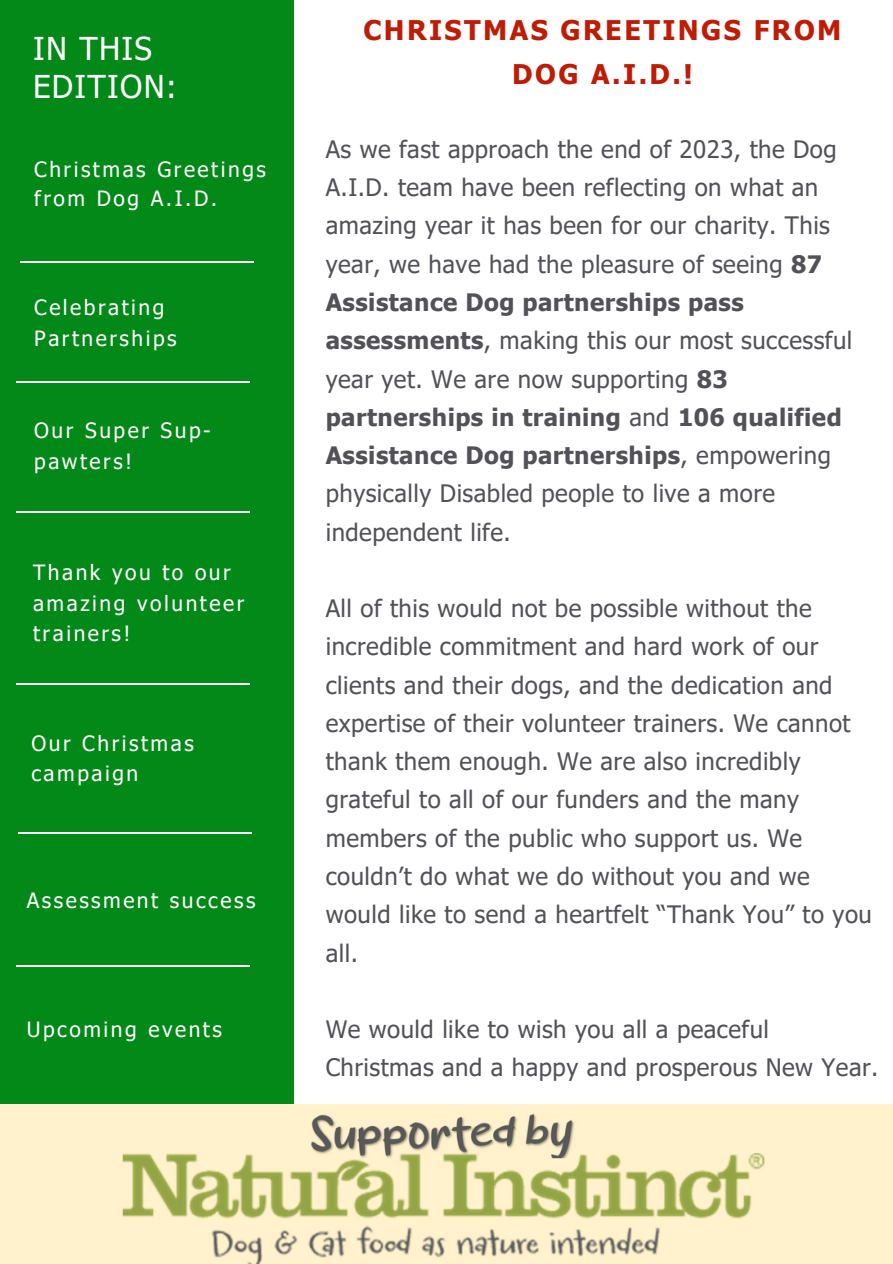
<style>
.page{position:relative;width:893px;height:1264px;background:#fff}
.page>*{position:absolute;margin:0;border:0;box-sizing:border-box;transform-origin:0 0}
.t1{font:31.5px/38.2px "Tahoma";letter-spacing:.04em;color:#fff}
.t2{font:700 27px/43.8px "Tahoma";letter-spacing:.09em;color:#bf1c06;text-align:center}
.t3{font:24px/38.2px "Tahoma";letter-spacing:.02em;color:#525158}
.t4{font:21px/30.3px "Tahoma";letter-spacing:.12em;color:#fff}
.s1{font-weight:700}
</style>
<div class="page">
<div style="left:0;top:0;width:294px;height:1263px;background:#028917"></div>
<hr style="left:21px;top:262px;width:232px;height:1px;background:#fff">
<hr style="left:17px;top:511px;width:232px;height:1px;background:#fff">
<hr style="left:17px;top:684px;width:232px;height:1px;background:#fff">
<hr style="left:17px;top:964px;width:232px;height:2px;background:#fff">
<hr style="left:17px;top:381px;width:232px;height:1px;background:#fff">
<hr style="left:19px;top:832px;width:232px;height:1px;background:#fff">
<img style="left:0;top:1104px;width:892px;height:159px">
<p class="t1" style="left:33px;top:28px;width:145px">IN THIS<br>EDITION:</p>
<p class="t4" style="left:34px;top:154px;width:233px;line-height:29.2px">Christmas Greetings from Dog A.I.D.</p>
<p class="t4" style="left:34px;top:292px;width:144px">Celebrating<br>Partnerships</p>
<p class="t4" style="left:34px;top:414px;width:178px">Our Super Sup&shy;pawters!</p>
<p class="t4" style="left:33px;top:557px;width:213px">Thank you to our amazing volunteer trainers!</p>
<p class="t4" style="left:31px;top:727px;width:164px">Our Christmas campaign</p>
<p class="t4" style="left:27px;top:884px;width:230px">Assessment success</p>
<p class="t4" style="left:27px;top:1013px;width:196px">Upcoming events</p>
<p class="t2" style="left:363px;top:7px;width:479px">CHRISTMAS GREETINGS FROM<br>DOG A.I.D.!</p>
<p class="t3" style="left:326px;top:129px;width:528px">As we fast approach the end of 2023, the Dog A.I.D. team have been reflecting on what an amazing year it has been for our charity. This year, we have had the pleasure of seeing <span class="s1">87<br>Assistance Dog partnerships pass assessments</span>, making this our most successful year yet. We are now supporting <span class="s1">83 partnerships in training</span> and <span class="s1">106 qualified Assistance Dog partnerships</span>, empowering physically Disabled people to live a more independent life.</p>
<p class="t3" style="left:326px;top:588px;width:547px">All of this would not be possible without the incredible commitment and hard work of our clients and their dogs, and the dedication and expertise of their volunteer trainers. We cannot thank them enough. We are also incredibly grateful to all of our funders and the many members of the public who support us. We couldn’t do what we do without you and we would like to send a heartfelt “Thank You” to you all.</p>
<p class="t3" style="left:326px;top:1009px;width:554px">We would like to wish you all a peaceful<br>Christmas and a happy and prosperous New Year.</p>
</div>
